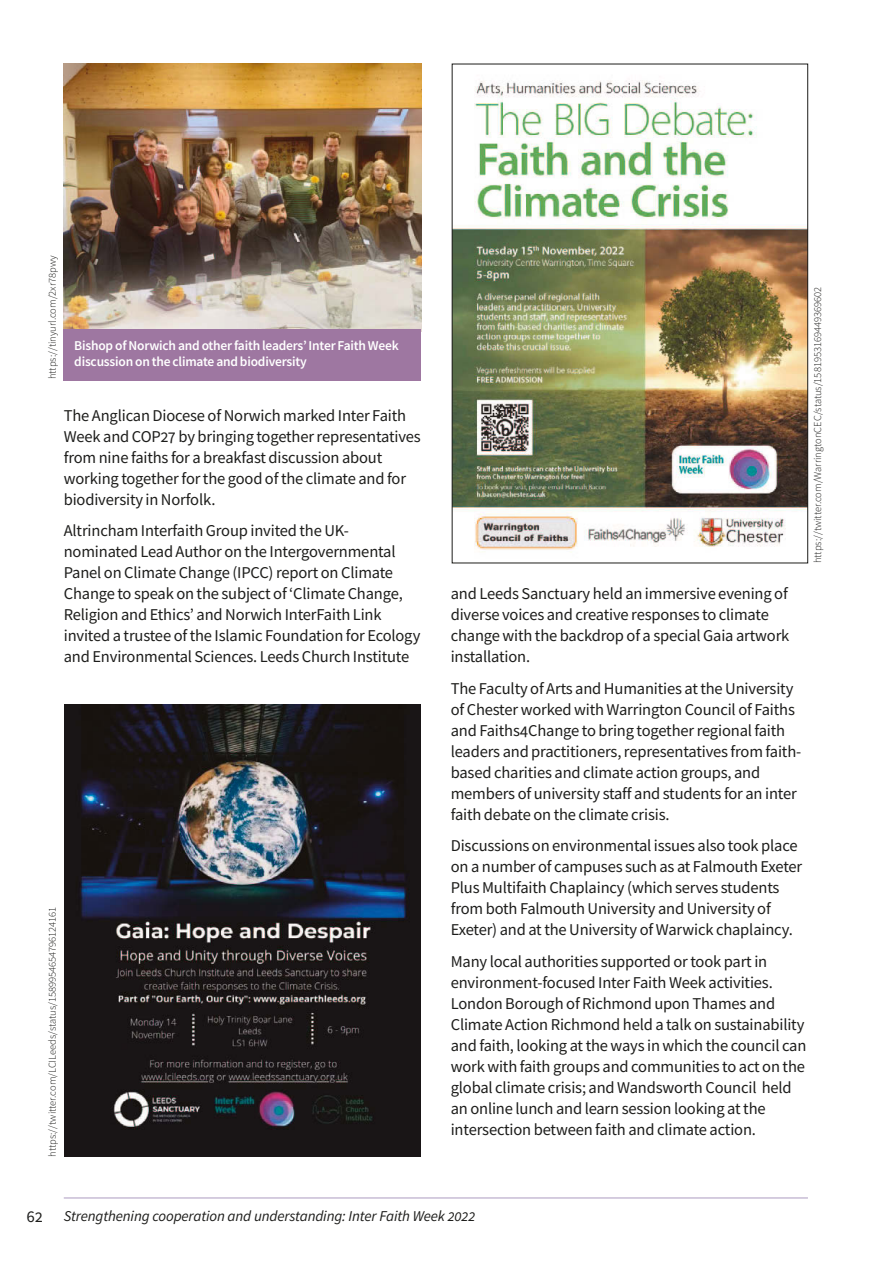
<style>
.page{position:relative;width:893px;height:1263px;background:#fff}
.page>*{position:absolute;margin:0;border:0;box-sizing:border-box;transform-origin:0 0}
.t1{font:16.5px/21px "Source Sans Pro";letter-spacing:-.01em;color:#1d1d1b}
.t2{font:italic 15px "Source Sans Pro";letter-spacing:-.01em;color:#1d1d1b}
.t3{font:600 13.5px/16.5px "Source Sans Pro";letter-spacing:-.015em;color:#fff}
.t4{font:300 10.5px "Source Sans Pro";color:#1d1d1b}
</style>
<div class="page">
<hr style="left:64px;top:1197px;width:744px;height:1px;background:#ac9bc0">
<img style="left:64px;top:64px;width:357px;height:265px">
<div style="left:64px;top:329px;width:357px;height:51px;background:#9e77a1"></div>
<img style="left:65px;top:704px;width:356px;height:453px">
<img style="left:454px;top:80px;width:352px;height:473px">
<p class="t4" style="left:45px;top:379px;width:125px;rotate:-90deg">https://tinyurl.com/2xr78pwy</p>
<p class="t3" style="left:74px;top:337px;width:326px">Bishop of Norwich and other faith leaders’ Inter Faith Week discussion on the climate and biodiversity</p>
<p class="t1" style="left:64px;top:404px;width:358px">The Anglican Diocese of Norwich marked Inter Faith Week and COP27 by bringing together representatives from nine faiths for a breakfast discussion about working together for the good of the climate and for biodiversity in Norfolk.</p>
<p class="t1" style="left:64px;top:520px;width:358px">Altrincham Interfaith Group invited the UK&shy;nominated Lead Author on the Intergovernmental Panel on Climate Change (IPCC) report on Climate Change to speak on the subject of ‘Climate Change, Religion and Ethics’ and Norwich InterFaith Link invited a trustee of the Islamic Foundation for Ecology and Environmental Sciences. Leeds Church Institute</p>
<p class="t4" style="left:45px;top:1157px;width:251px;rotate:-90deg">https://twitter.com/LCILeeds/status/1589954654796124161</p>
<p class="t4" style="left:811px;top:563px;width:278px;rotate:-90deg">https://twitter.com/WarringtonCEC/status/1581953169449369602</p>
<p class="t1" style="left:451px;top:583px;width:340px">and Leeds Sanctuary held an immersive evening of diverse voices and creative responses to climate change with the backdrop of a special Gaia artwork installation.</p>
<p class="t1" style="left:451px;top:677px;width:352px">The Faculty of Arts and Humanities at the University of Chester worked with Warrington Council of Faiths and Faiths4Change to bring together regional faith leaders and practitioners, representatives from faith&shy;based charities and climate action groups, and members of university staff and students for an inter faith debate on the climate crisis.</p>
<p class="t1" style="left:451px;top:835px;width:353px">Discussions on environmental issues also took place on a number of campuses such as at Falmouth Exeter Plus Multifaith Chaplaincy (which serves students from both Falmouth University and University of Exeter) and at the University of Warwick chaplaincy.</p>
<p class="t1" style="left:451px;top:950px;width:357px">Many local authorities supported or took part in environment-focused Inter Faith Week activities.<br>London Borough of Richmond upon Thames and Climate Action Richmond held a talk on sustainability and faith, looking at the ways in which the council can work with faith groups and communities to act on the global climate crisis; and Wandsworth Council held an online lunch and learn session looking at the intersection between faith and climate action.</p>
<p class="t1" style="left:27px;top:1206px;width:18px">62</p>
<p class="t2" style="left:64px;top:1206px;width:413px">Strengthening cooperation and understanding: Inter Faith Week 2022</p>
</div>
